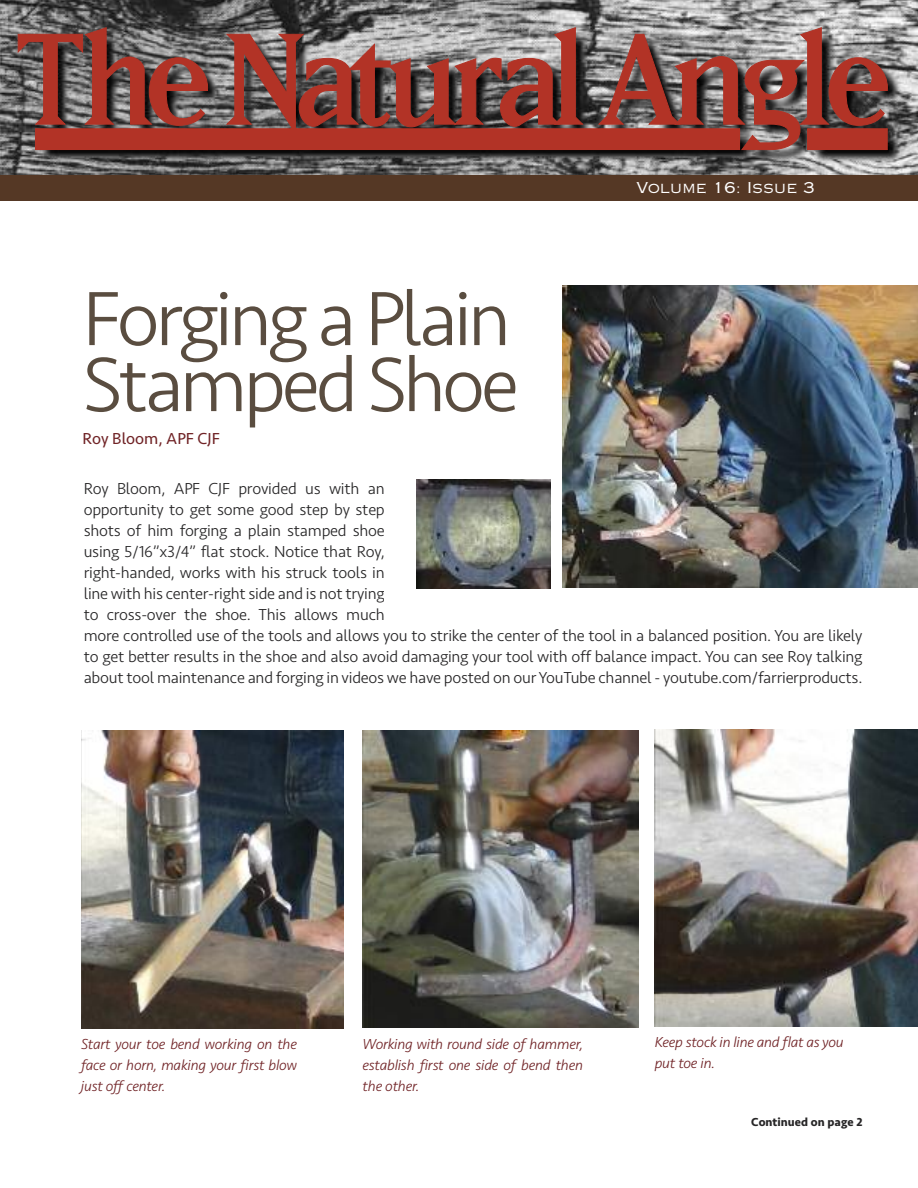
<style>
.page{position:relative;width:918px;height:1188px;background:#fff}
.page>*{position:absolute;margin:0;border:0;box-sizing:border-box;transform-origin:0 0}
.t1{font:300 79.5px/66px "Seravek";letter-spacing:-.05em;color:#5a4d40}
.t2{font:300 16.5px/21px "Seravek";letter-spacing:-.015em;color:#272627}
.t3{font:16.5px "Seravek";color:#702326}
.t4{font:italic 300 15px/21px "Seravek";letter-spacing:-.015em;color:#702326;text-align:justify}
.t5{font:15px "Copperplate Thirty Two AB";color:#fff}
.t6{font:700 12px "Seravek";color:#272627}
</style>
<div class="page">
<img style="left:0;top:0;width:918px;height:175px">
<div style="left:36px;top:129px;width:704px;height:21px;background:#b23326"></div>
<svg style="left:18px;top:27px;width:190px;height:99px"></svg>
<svg style="left:226px;top:27px;width:357px;height:102px"></svg>
<svg style="left:598px;top:27px;width:290px;height:123px"></svg>
<div style="left:0;top:175px;width:918px;height:25px;background:#553825"></div>
<img style="left:81px;top:731px;width:263px;height:297px">
<img style="left:363px;top:731px;width:276px;height:297px">
<img style="left:655px;top:729px;width:263px;height:297px">
<img style="left:417px;top:480px;width:133px;height:109px">
<img style="left:562px;top:285px;width:356px;height:302px">
<h1 class="t1" style="left:83px;top:287px;width:438px">Forging a Plain<br>Stamped Shoe</h1>
<p class="t3" style="left:82px;top:425px;width:139px">Roy Bloom, APF CJF</p>
<p class="t5" style="left:636px;top:182px;width:180px">Volume 16: Issue 3</p>
<p class="t2" style="left:84px;top:478px;width:780px">Roy Bloom, APF CJF provided us with an<br>opportunity to get some good step by step<br>shots of him forging a plain stamped shoe<br>using 5/16”x3/4” flat stock. Notice that Roy,<br>right-handed, works with his struck tools in<br>line with his center-right side and is not trying<br>to cross-over the shoe. This allows much<br>more controlled use of the tools and allows you to strike the center of the tool in a balanced position. You are likely to get better results in the shoe and also avoid damaging your tool with off balance impact. You can see Roy talking about tool maintenance and forging in videos we have posted on our YouTube channel - youtube.com/farrierproducts.</p>
<p class="t4" style="left:81px;top:1034px;width:217px">Start your toe bend working on the face or horn, making your first blow just off center.</p>
<p class="t4" style="left:363px;top:1034px;width:222px">Working with round side of hammer, establish first one side of bend then the other.</p>
<p class="t4" style="left:655px;top:1032px;width:190px">Keep stock in line and flat as you put toe in.</p>
<p class="t6" style="left:751px;top:1113px;width:113px">Continued on page 2</p>
</div>
